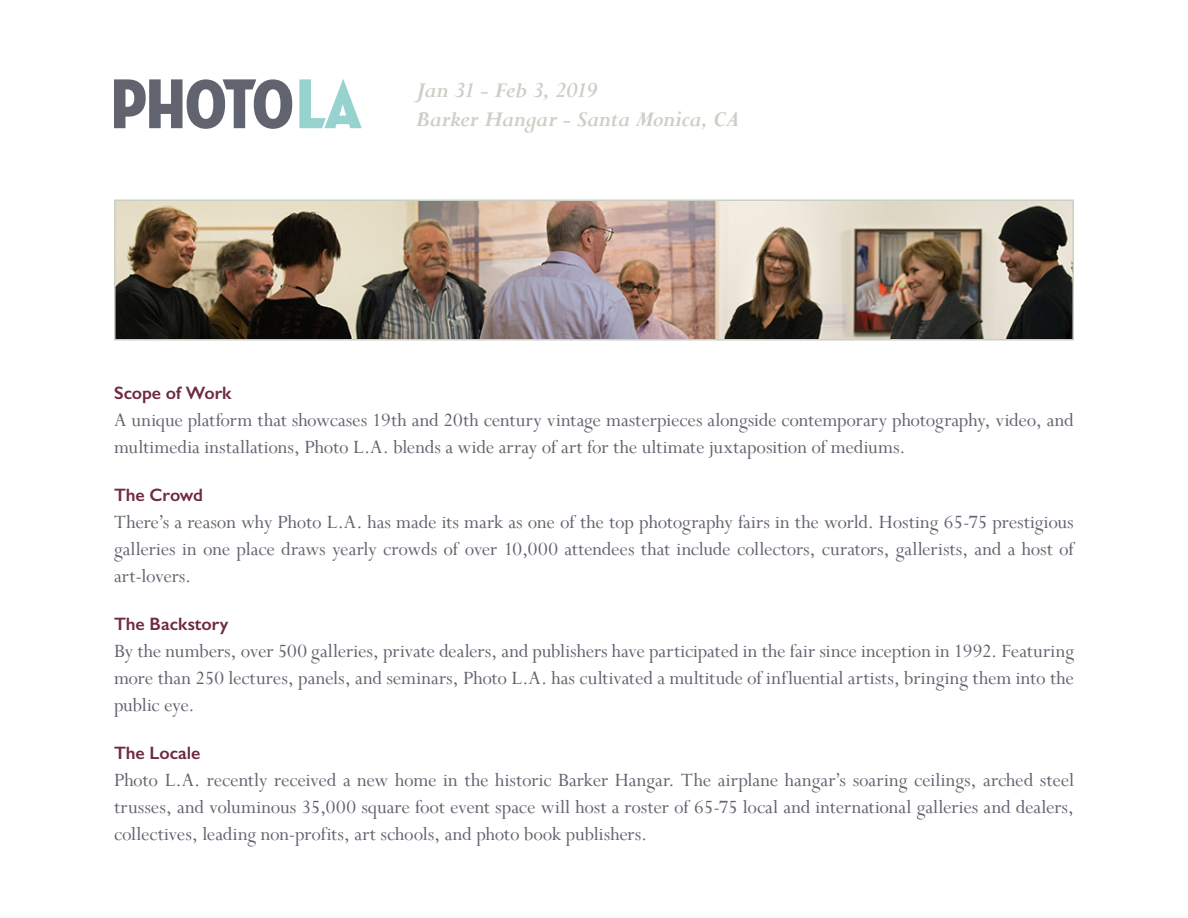
<style>
.page{position:relative;width:1188px;height:918px;background:#fff}
.page>*{position:absolute;margin:0;border:0;box-sizing:border-box;transform-origin:0 0}
.t1{font:italic 700 24px/28.8px "Perpetua";letter-spacing:-.02em;color:#cbd0c5}
.t2{font:21px/27px "Perpetua";letter-spacing:-.005em;color:#61646e;text-align:justify}
.t3{font:600 18px "Gill Sans";letter-spacing:-.005em;color:#6e2b3d}
</style>
<div class="page">
<svg style="left:299px;top:79px;width:63px;height:49px"></svg>
<svg style="left:114px;top:79px;width:178px;height:50px"></svg>
<img style="left:117px;top:203px;width:954px;height:134px">
<div style="left:114px;top:200px;width:960px;height:140px;border:2px solid #cbd0c5"></div>
<p class="t1" style="left:416px;top:76px;width:326px">Jan 31 - Feb 3, 2019<br>Barker Hangar - Santa Monica, CA</p>
<p class="t3" style="left:114px;top:382px;width:119px">Scope of Work</p>
<p class="t2" style="left:114px;top:406px;width:961px">A unique platform that showcases 19th and 20th century vintage masterpieces alongside contemporary photography, video, and multimedia installations, Photo L.A. blends a wide array of art for the ultimate juxtaposition of mediums.</p>
<p class="t3" style="left:114px;top:484px;width:91px">The Crowd</p>
<p class="t2" style="left:114px;top:508px;width:961px">There’s a reason why Photo L.A. has made its mark as one of the top photography fairs in the world. Hosting 65-75 prestigious galleries in one place draws yearly crowds of over 10,000 attendees that include collectors, curators, gallerists, and a host of art-lovers.</p>
<p class="t3" style="left:114px;top:613px;width:116px">The Backstory</p>
<p class="t2" style="left:114px;top:637px;width:962px">By the numbers, over 500 galleries, private dealers, and publishers have participated in the fair since inception in 1992. Featuring more than 250 lectures, panels, and seminars, Photo L.A. has cultivated a multitude of influential artists, bringing them into the public eye.</p>
<p class="t3" style="left:114px;top:742px;width:88px">The Locale</p>
<p class="t2" style="left:114px;top:766px;width:962px">Photo L.A. recently received a new home in the historic Barker Hangar. The airplane hangar’s soaring ceilings, arched steel trusses, and voluminous 35,000 square foot event space will host a roster of 65-75 local and international galleries and dealers, collectives, leading non-profits, art schools, and photo book publishers.</p>
</div>
